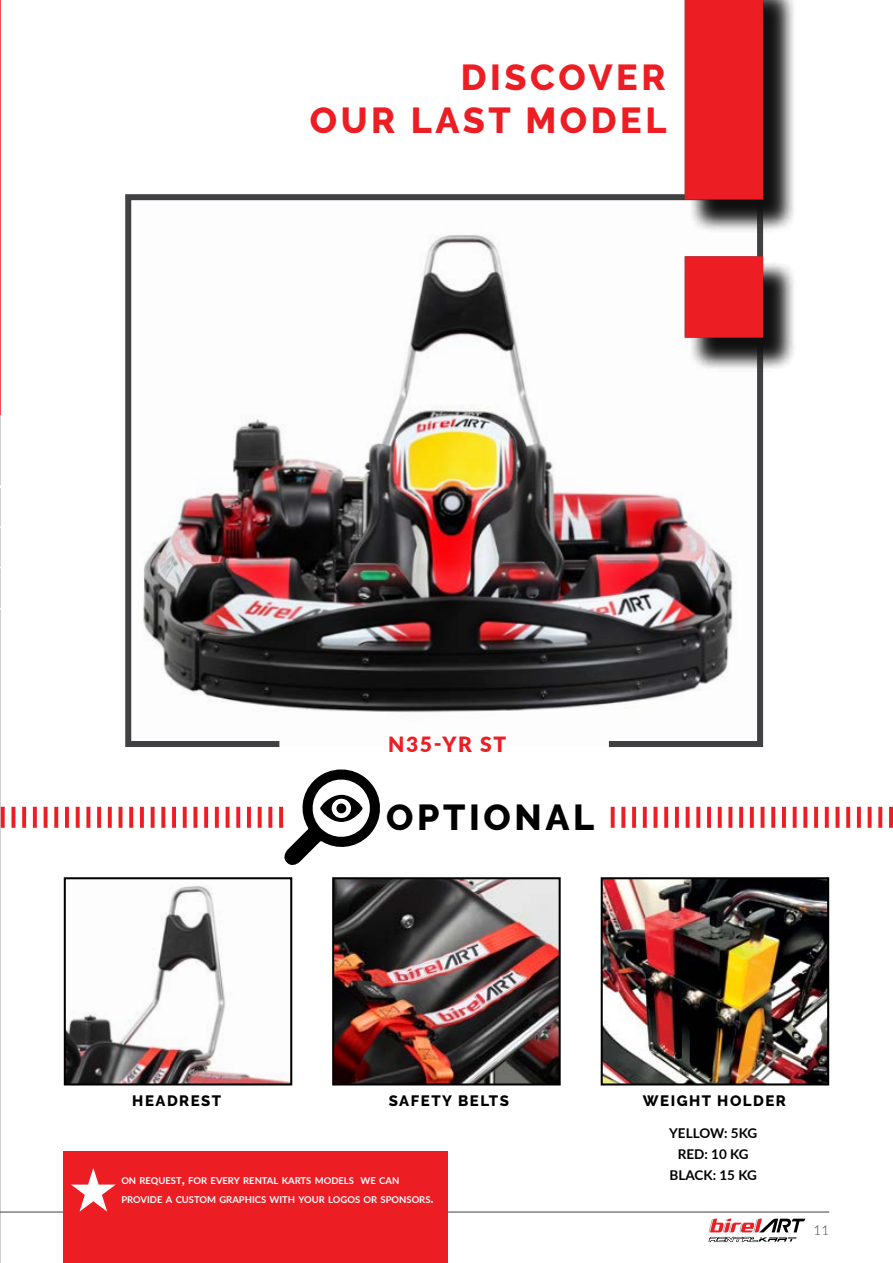
<style>
.page{position:relative;width:893px;height:1263px;background:#fff}
.page>*{position:absolute;margin:0;border:0;box-sizing:border-box;transform-origin:0 0}
.t1{font:800 36px/43.2px "Raleway";letter-spacing:.1em;color:#ed1d24;text-align:right}
.t2{font:800 36px "Raleway";letter-spacing:.1em;color:#000}
.t3{font:900 21px "Lato";letter-spacing:.08em;color:#ed1d24}
.t4{font:800 15px "Raleway";letter-spacing:.1em;color:#000}
.t5{font:700 13.5px/21px "Lato";color:#000;text-align:center}
.t6{font:300 13.5px "Lato";color:#414042}
.t7{font:700 9.45px/19.5px "Lato";color:#fff}
.s1{font-size:13.5px}
</style>
<div class="page">
<svg style="left:0;top:0;width:1px;height:415px"></svg>
<img style="left:129px;top:194px;width:635px;height:553px">
<div style="left:689px;top:0;width:108px;height:372px;background:#000;opacity:.75"></div>
<svg style="left:685px;top:0;width:78px;height:338px"></svg>
<svg style="left:284px;top:769px;width:96px;height:96px"></svg>
<div style="left:336px;top:803px;width:10px;height:10px;background:#000;border-radius:50%"></div>
<img style="left:67px;top:886px;width:222px;height:196px">
<div style="left:64px;top:877px;width:228px;height:208px;border:2px solid #000"></div>
<img style="left:335px;top:880px;width:223px;height:202px">
<div style="left:332px;top:877px;width:229px;height:208px;border:2px solid #000"></div>
<img style="left:604px;top:880px;width:222px;height:202px">
<div style="left:601px;top:877px;width:228px;height:208px;border:2px solid #000"></div>
<svg style="left:611px;top:807px;width:4px;height:21px"></svg>
<svg style="left:621px;top:807px;width:4px;height:21px"></svg>
<svg style="left:632px;top:807px;width:4px;height:21px"></svg>
<svg style="left:643px;top:807px;width:4px;height:21px"></svg>
<svg style="left:653px;top:807px;width:4px;height:21px"></svg>
<svg style="left:664px;top:807px;width:4px;height:21px"></svg>
<svg style="left:675px;top:807px;width:4px;height:21px"></svg>
<svg style="left:686px;top:807px;width:4px;height:21px"></svg>
<svg style="left:696px;top:807px;width:4px;height:21px"></svg>
<svg style="left:707px;top:807px;width:4px;height:21px"></svg>
<svg style="left:718px;top:807px;width:4px;height:21px"></svg>
<svg style="left:728px;top:807px;width:4px;height:21px"></svg>
<svg style="left:739px;top:807px;width:4px;height:21px"></svg>
<svg style="left:750px;top:807px;width:4px;height:21px"></svg>
<hr style="left:761px;top:807px;width:3px;height:21px;background:#ed1d24">
<svg style="left:771px;top:807px;width:4px;height:21px"></svg>
<hr style="left:782px;top:807px;width:4px;height:21px;background:#ed1d24">
<svg style="left:793px;top:807px;width:4px;height:21px"></svg>
<svg style="left:803px;top:807px;width:4px;height:21px"></svg>
<svg style="left:814px;top:807px;width:4px;height:21px"></svg>
<svg style="left:825px;top:807px;width:4px;height:21px"></svg>
<svg style="left:835px;top:807px;width:4px;height:21px"></svg>
<svg style="left:846px;top:807px;width:4px;height:21px"></svg>
<svg style="left:857px;top:807px;width:4px;height:21px"></svg>
<svg style="left:868px;top:807px;width:4px;height:21px"></svg>
<svg style="left:878px;top:807px;width:4px;height:21px"></svg>
<svg style="left:889px;top:807px;width:4px;height:21px"></svg>
<svg style="left:1px;top:807px;width:4px;height:21px"></svg>
<svg style="left:11px;top:807px;width:4px;height:21px"></svg>
<svg style="left:22px;top:807px;width:4px;height:21px"></svg>
<svg style="left:33px;top:807px;width:4px;height:21px"></svg>
<svg style="left:44px;top:807px;width:4px;height:21px"></svg>
<svg style="left:54px;top:807px;width:4px;height:21px"></svg>
<hr style="left:65px;top:807px;width:4px;height:21px;background:#ed1d24">
<svg style="left:76px;top:807px;width:4px;height:21px"></svg>
<svg style="left:86px;top:807px;width:4px;height:21px"></svg>
<svg style="left:97px;top:807px;width:4px;height:21px"></svg>
<svg style="left:108px;top:807px;width:4px;height:21px"></svg>
<hr style="left:119px;top:807px;width:3px;height:21px;background:#ed1d24">
<svg style="left:129px;top:807px;width:4px;height:21px"></svg>
<svg style="left:140px;top:807px;width:4px;height:21px"></svg>
<svg style="left:151px;top:807px;width:4px;height:21px"></svg>
<svg style="left:161px;top:807px;width:4px;height:21px"></svg>
<svg style="left:172px;top:807px;width:4px;height:21px"></svg>
<svg style="left:183px;top:807px;width:4px;height:21px"></svg>
<svg style="left:193px;top:807px;width:4px;height:21px"></svg>
<svg style="left:204px;top:807px;width:4px;height:21px"></svg>
<svg style="left:215px;top:807px;width:4px;height:21px"></svg>
<svg style="left:226px;top:807px;width:4px;height:21px"></svg>
<svg style="left:236px;top:807px;width:4px;height:21px"></svg>
<svg style="left:247px;top:807px;width:4px;height:21px"></svg>
<svg style="left:258px;top:807px;width:4px;height:21px"></svg>
<svg style="left:268px;top:807px;width:4px;height:21px"></svg>
<svg style="left:279px;top:807px;width:4px;height:21px"></svg>
<svg style="left:708px;top:1218px;width:97px;height:24px"></svg>
<hr style="left:0;top:1212px;width:829px;height:1px;background:#414042">
<div style="left:64px;top:1152px;width:384px;height:111px;background:#ed1d24"></div>
<svg style="left:71px;top:1168px;width:45px;height:43px"></svg>
<h1 class="t1" style="left:310px;top:56px;width:358px">DISCOVER<br>OUR LAST MODEL</h1>
<h2 class="t3" style="left:388px;top:729px;width:120px">N35-YR ST</h2>
<h1 class="t2" style="left:386px;top:797px;width:210px">OPTIONAL</h1>
<h3 class="t4" style="left:132px;top:1092px;width:90px">HEADREST</h3>
<h3 class="t4" style="left:389px;top:1092px;width:122px">SAFETY BELTS</h3>
<h3 class="t4" style="left:643px;top:1092px;width:145px">WEIGHT HOLDER</h3>
<h3 class="t5" style="left:669px;top:1122px;width:90px">YELLOW: 5KG<br>RED: 10 KG<br>BLACK: 15 KG</h3>
<p class="t7" style="left:121px;top:1170px;width:314px">ON REQUEST<span class="s1">,</span> FOR EVERY RENTAL KARTS MODELS WE CAN<br>PROVIDE A CUSTOM GRAPHICS WITH YOUR LOGOS OR SPONSORS<span class="s1">.</span></p>
<h3 class="t6" style="left:813px;top:1220px;width:17px">11</h3>
</div>
